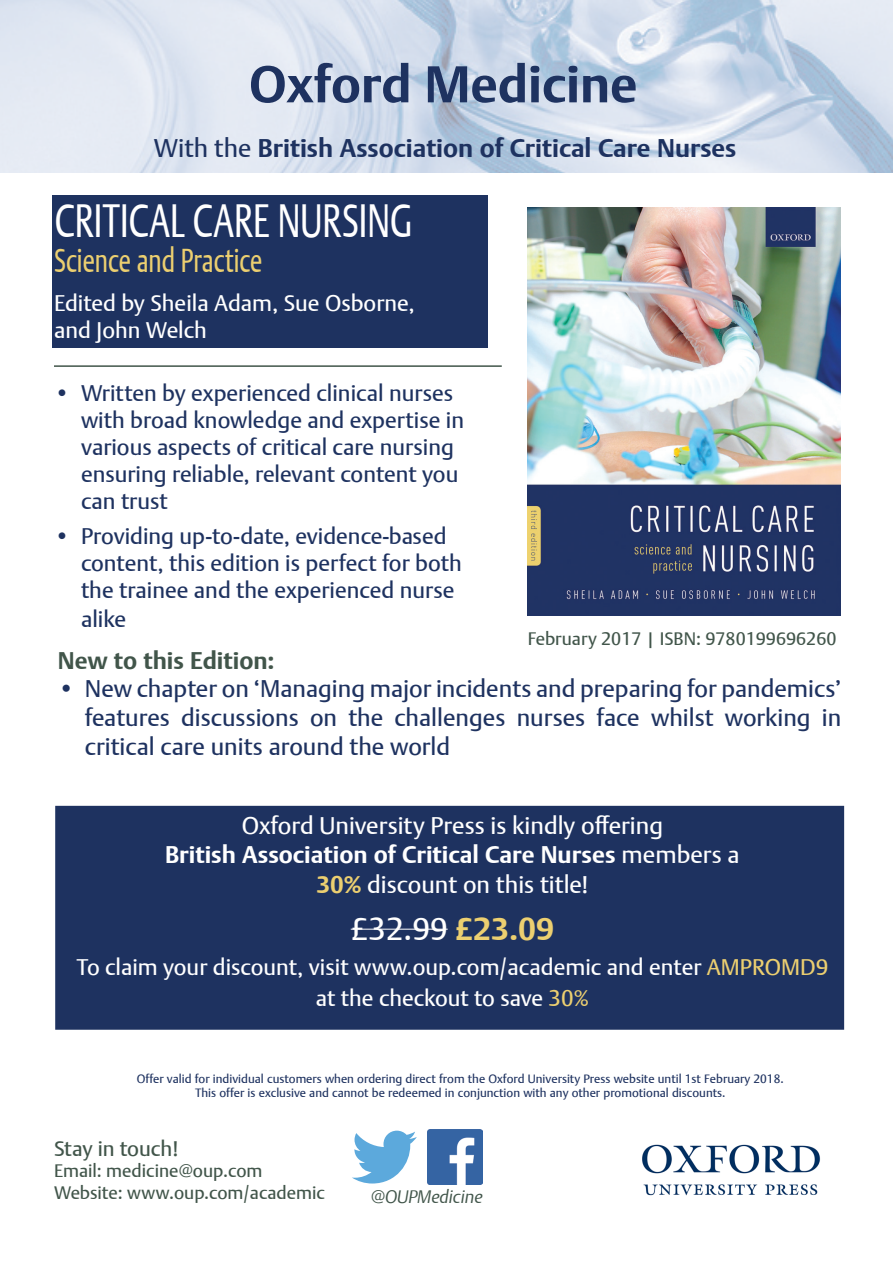
<style>
.page{position:relative;width:893px;height:1263px;background:#fff}
.page>*{position:absolute;margin:0;border:0;box-sizing:border-box;transform-origin:0 0}
.t1{font:700 51px "OUP2 Argo";color:#1e3260}
.t2{font:46.5px "OUP2 Argo";color:#fff;scale:.71 1}
.t3{font:33px "OUP2 Argo";color:#eccf70;scale:.71 1}
.t4{font:31.5px "OUP2 Argo";color:#fff}
.t5{font:700 25.5px "OUP2 Argo";color:#1e3260}
.t6{font:24px/28.8px "OUP2 Argo";color:#1e3260;text-align:justify}
.t7{font:24px "OUP2 Argo";color:#fff}
.t8{font:700 24px "OUP2 Argo";color:#fff}
.t9{font:700 24px "OUP2 Argo";color:#41554a}
.t10{font:22.5px/27px "OUP2 Argo";color:#1e3260}
.t11{font:22.5px "OUP2 Argo";color:#fff}
.t12{font:21px "OUP2 Argo";letter-spacing:-.005em;color:#41554a}
.t13{font:18px "OUP2 Argo";color:#41554a}
.t14{font:italic 300 18px "OUP2 Argo";color:#41554a}
.ISBN_Book_Info{font:12px/14.4px "OUP2 Argo";color:#1e3260;text-align:center}
.s1{font-weight:400}
.s2{font-weight:700;color:#eccf70}
.s3{color:#eccf70}
</style>
<div class="page">
<div style="left:55px;top:806px;width:789px;height:224px;background:#1e3260;border:2px solid #1e3260"></div>
<div style="left:52px;top:195px;width:436px;height:153px;background:#1e3260"></div>
<img style="left:0;top:0;width:893px;height:172px">
<img style="left:642px;top:1144px;width:178px;height:52px">
<svg style="left:352px;top:1131px;width:65px;height:52px"></svg>
<img style="left:428px;top:1129px;width:55px;height:56px">
<hr style="left:54px;top:365px;width:448px;height:2px;background:#41554a">
<hr style="left:351px;top:929px;width:97px;height:1px;background:#fff">
<img style="left:528px;top:207px;width:312px;height:409px">
<p class="t1" style="left:249px;top:51px;width:390px">Oxford Medicine</p>
<p class="t5" style="left:154px;top:131px;width:584px"><span class="s1">With the</span> British Association of Critical Care Nurses</p>
<p class="t2" style="left:55px;top:190px;width:505px">CRITICAL CARE NURSING</p>
<p class="t3" style="left:54px;top:239px;width:295px">Science and Practice</p>
<p class="t11" style="left:54px;top:288px;width:362px">Edited by Sheila Adam, Sue Osborne,</p>
<p class="t11" style="left:54px;top:315px;width:154px">and John Welch</p>
<p class="t10" style="left:81px;top:380px;width:385px;text-indent:-27px">• Written by experienced clinical nurses with broad knowledge and expertise in various aspects of critical care nursing ensuring reliable, relevant content you can trust</p>
<p class="t10" style="left:81px;top:523px;width:382px;line-height:27.6px;text-indent:-27px">• Providing up-to-date, evidence-based content, this edition is perfect for both the trainee and the experienced nurse alike</p>
<p class="t13" style="left:528px;top:627px;width:310px">February 2017 | ISBN: 9780199696260</p>
<p class="t9" style="left:58px;top:644px;width:218px">New to this Edition:</p>
<p class="t6" style="left:85px;top:675px;width:758px;text-indent:-27px">• New chapter on ‘Managing major incidents and preparing for pandemics’ features discussions on the challenges nurses face whilst working in critical care units around the world</p>
<p class="t7" style="left:242px;top:810px;width:423px">Oxford University Press is kindly offering</p>
<p class="t8" style="left:165px;top:839px;width:576px">British Association of Critical Care Nurses <span class="s1">members a</span></p>
<p class="t7" style="left:316px;top:869px;width:274px"><span class="s2">30%</span> discount on this title!</p>
<p class="t4" style="left:351px;top:908px;width:205px">£32.99 <span class="s2">£23.09</span></p>
<p class="t11" style="left:77px;top:953px;width:753px">To claim your discount, visit www.oup.com/academic and enter <span class="s3">AMPROMD9</span></p>
<p class="t11" style="left:316px;top:983px;width:275px">at the checkout to save <span class="s3">30%</span></p>
<p class="ISBN_Book_Info" style="left:137px;top:1072px;width:648px">Offer valid for individual customers when ordering direct from the Oxford University Press website until 1st February 2018.<br>This offer is exclusive and cannot be redeemed in conjunction with any other promotional discounts.</p>
<p class="t12" style="left:54px;top:1135px;width:126px">Stay in touch!</p>
<p class="t13" style="left:54px;top:1159px;width:210px">Email: medicine@oup.com</p>
<p class="t13" style="left:54px;top:1181px;width:273px">Website: www.oup.com/academic</p>
<p class="t14" style="left:371px;top:1185px;width:113px">@OUPMedicine</p>
</div>
